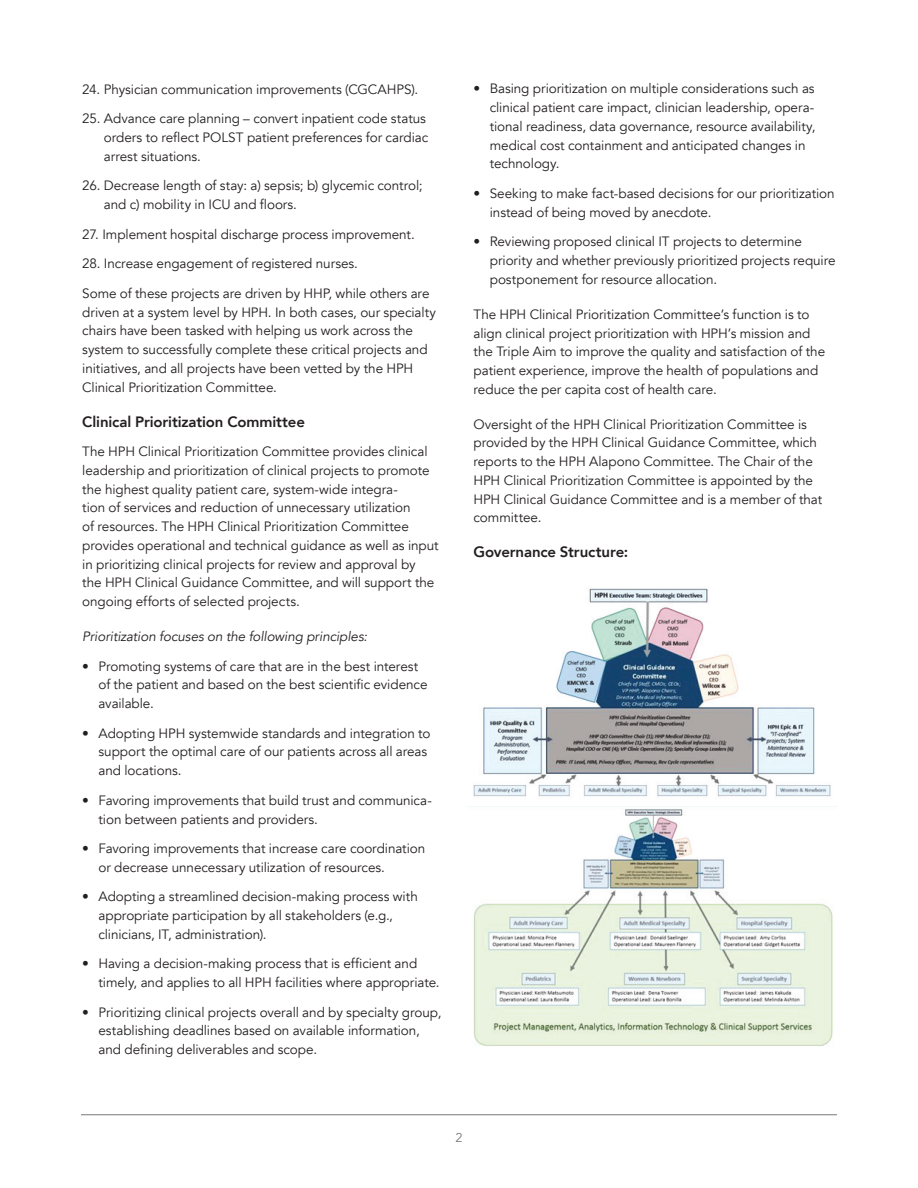
<style>
.page{position:relative;width:918px;height:1188px;background:#fff}
.page>*{position:absolute;margin:0;border:0;box-sizing:border-box;transform-origin:0 0}
.t1{font:800 15px "Avenir";letter-spacing:-.01em;color:#231f20}
.t2{font:13.5px/18.8px "Avenir";letter-spacing:-.005em;color:#231f20}
.t3{font:italic 13.5px "Avenir";letter-spacing:-.01em;color:#231f20}
.t4{font:12.75px "Avenir";color:#76787b}
</style>
<div class="page">
<img style="left:473px;top:588px;width:358px;height:209px">
<img style="left:474px;top:809px;width:359px;height:237px">
<hr style="left:81px;top:1115px;width:756px;height:1px;background:#76787b">
<p class="t2" style="left:82px;top:80px;width:338px">24. Physician communication improvements (CGCAHPS).</p>
<p class="t2" style="left:104px;top:110px;width:326px;text-indent:-22px">25. Advance care planning – convert inpatient code status orders to reflect POLST patient preferences for cardiac arrest situations.</p>
<p class="t2" style="left:104px;top:177px;width:320px;text-indent:-22px">26. Decrease length of stay: a) sepsis; b) glycemic control; and c) mobility in ICU and floors.</p>
<p class="t2" style="left:82px;top:225px;width:334px">27. Implement hospital discharge process improvement.</p>
<p class="t2" style="left:82px;top:249px;width:349px;line-height:29.5px">28. Increase engagement of registered nurses.<br>Some of these projects are driven by HHP, while others are</p>
<p class="t2" style="left:82px;top:303px;width:355px">driven at a system level by HPH. In both cases, our specialty chairs have been tasked with helping us work across the system to successfully complete these critical projects and initiatives, and all projects have been vetted by the HPH Clinical Prioritization Committee.</p>
<p class="t1" style="left:82px;top:410px;width:224px">Clinical Prioritization Committee</p>
<p class="t2" style="left:82px;top:442px;width:358px">The HPH Clinical Prioritization Committee provides clinical leadership and prioritization of clinical projects to promote the highest quality patient care, system-wide integra-<br>tion of services and reduction of unnecessary utilization<br>of resources. The HPH Clinical Prioritization Committee provides operational and technical guidance as well as input in prioritizing clinical projects for review and approval by<br>the HPH Clinical Guidance Committee, and will support the ongoing efforts of selected projects.</p>
<p class="t3" style="left:82px;top:628px;width:287px">Prioritization focuses on the following principles:</p>
<p class="t2" style="left:98px;top:657px;width:331px;text-indent:-16px">• Promoting systems of care that are in the best interest of the patient and based on the best scientific evidence available.</p>
<p class="t2" style="left:98px;top:724px;width:334px;text-indent:-16px">• Adopting HPH systemwide standards and integration to support the optimal care of our patients across all areas and locations.</p>
<p class="t2" style="left:98px;top:791px;width:335px;text-indent:-16px">• Favoring improvements that build trust and communica&shy;tion between patients and providers.</p>
<p class="t2" style="left:98px;top:839px;width:328px;text-indent:-16px">• Favoring improvements that increase care coordination or decrease unnecessary utilization of resources.</p>
<p class="t2" style="left:98px;top:888px;width:321px;text-indent:-16px">• Adopting a streamlined decision-making process with appropriate participation by all stakeholders (e.g., clinicians, IT, administration).</p>
<p class="t2" style="left:98px;top:955px;width:343px;text-indent:-16px">• Having a decision-making process that is efficient and timely, and applies to all HPH facilities where appropriate.</p>
<p class="t2" style="left:98px;top:1003px;width:344px;text-indent:-16px">• Prioritizing clinical projects overall and by specialty group, establishing deadlines based on available information, and defining deliverables and scope.</p>
<p class="t2" style="left:490px;top:80px;width:327px;text-indent:-16px">• Basing prioritization on multiple considerations such as clinical patient care impact, clinician leadership, opera&shy;tional readiness, data governance, resource availability, medical cost containment and anticipated changes in technology.</p>
<p class="t2" style="left:490px;top:184px;width:347px;text-indent:-16px">• Seeking to make fact-based decisions for our prioritization instead of being moved by anecdote.</p>
<p class="t2" style="left:490px;top:233px;width:347px;text-indent:-16px">• Reviewing proposed clinical IT projects to determine priority and whether previously prioritized projects require postponement for resource allocation.</p>
<p class="t2" style="left:474px;top:305px;width:353px">The HPH Clinical Prioritization Committee’s function is to align clinical project prioritization with HPH’s mission and the Triple Aim to improve the quality and satisfaction of the patient experience, improve the health of populations and reduce the per capita cost of health care.</p>
<p class="t2" style="left:474px;top:415px;width:350px">Oversight of the HPH Clinical Prioritization Committee is provided by the HPH Clinical Guidance Committee, which reports to the HPH Alapono Committee. The Chair of the HPH Clinical Prioritization Committee is appointed by the HPH Clinical Guidance Committee and is a member of that committee.</p>
<p class="t1" style="left:474px;top:540px;width:156px">Governance Structure:</p>
<p class="t4" style="left:455px;top:1130px;width:9px">2</p>
</div>
